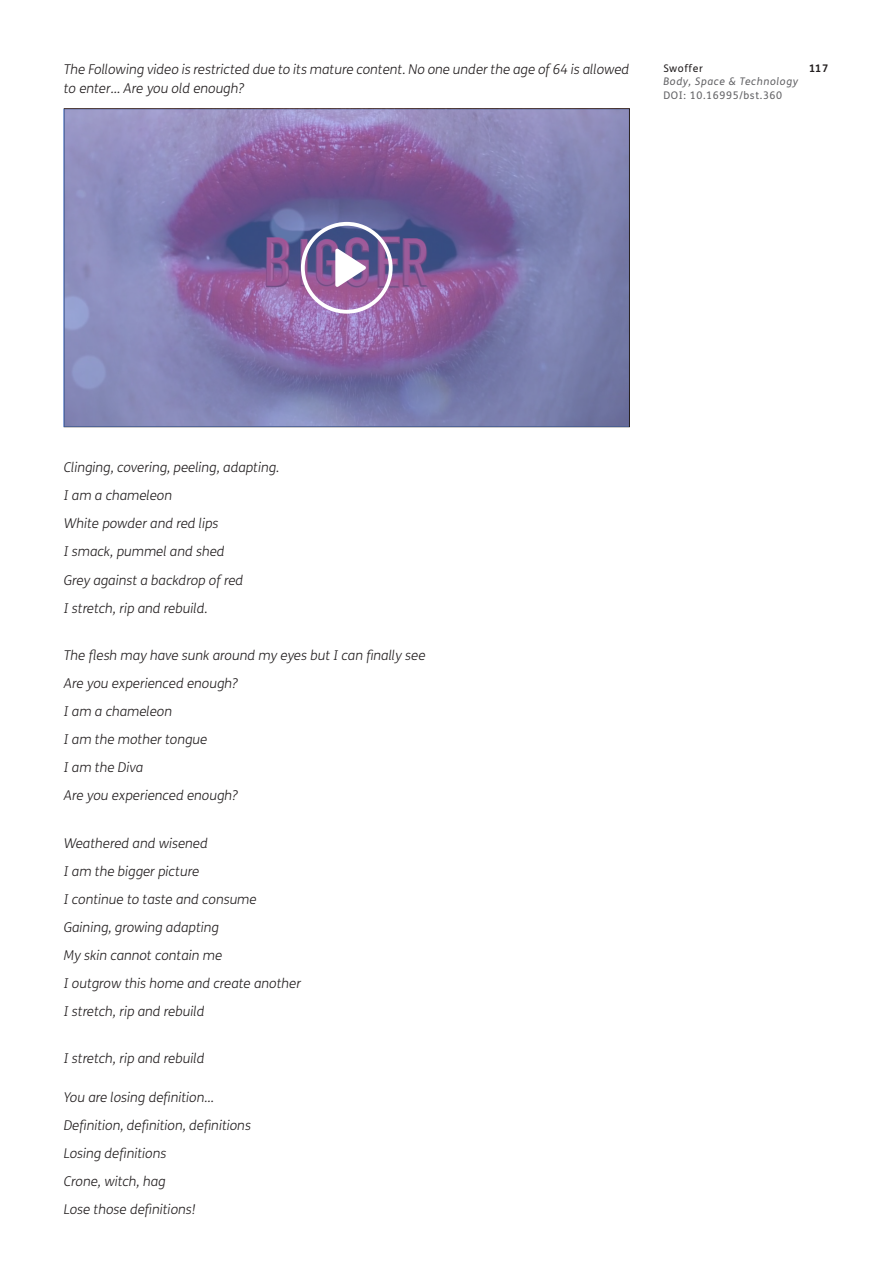
<style>
.page{position:relative;width:893px;height:1263px;background:#fff}
.page>*{position:absolute;margin:0;border:0;box-sizing:border-box;transform-origin:0 0}
.Body_Copy{font:italic 300 13.5px/19.5px "FS Me";color:#231f20}
.t1{font:italic 10.5px "FS Me";letter-spacing:.06em;color:#636366}
.t2{font:10.5px "FS Me";letter-spacing:.06em;color:#636366}
.t3{font:10.5px "FS Me";letter-spacing:.055em;color:#231f20}
.Folio{font:700 10.5px "FS Me";color:#231f20}
</style>
<div class="page">
<svg style="left:64px;top:109px;width:565px;height:318px;background:#8277ab"></svg>
<svg style="left:301px;top:222px;width:92px;height:92px"></svg>
<p class="Body_Copy" style="left:64px;top:60px;width:567px">The Following video is restricted due to its mature content. No one under the age of 64 is allowed to enter… Are you old enough?</p>
<p class="t3" style="left:663px;top:62px;width:41px">Swoffer</p>
<p class="Folio" style="left:809px;top:61px;width:21px">117</p>
<p class="t1" style="left:663px;top:75px;width:136px">Body, Space &amp; Technology</p>
<p class="t2" style="left:663px;top:89px;width:120px">DOI: 10.16995/bst.360</p>
<p class="Body_Copy" style="left:64px;top:458px;width:217px">Clinging, covering, peeling, adapting.</p>
<p class="Body_Copy" style="left:64px;top:486px;width:110px">I am a chameleon</p>
<p class="Body_Copy" style="left:64px;top:514px;width:156px">White powder and red lips</p>
<p class="Body_Copy" style="left:64px;top:542px;width:162px">I smack, pummel and shed</p>
<p class="Body_Copy" style="left:64px;top:570px;width:181px">Grey against a backdrop of red</p>
<p class="Body_Copy" style="left:64px;top:598px;width:145px">I stretch, rip and rebuild.</p>
<p class="Body_Copy" style="left:64px;top:646px;width:363px">The flesh may have sunk around my eyes but I can finally see</p>
<p class="Body_Copy" style="left:64px;top:674px;width:175px">Are you experienced enough?</p>
<p class="Body_Copy" style="left:64px;top:702px;width:110px">I am a chameleon</p>
<p class="Body_Copy" style="left:64px;top:730px;width:145px">I am the mother tongue</p>
<p class="Body_Copy" style="left:64px;top:758px;width:81px">I am the Diva</p>
<p class="Body_Copy" style="left:64px;top:786px;width:175px">Are you experienced enough?</p>
<p class="Body_Copy" style="left:64px;top:833px;width:146px">Weathered and wisened</p>
<p class="Body_Copy" style="left:64px;top:861px;width:137px">I am the bigger picture</p>
<p class="Body_Copy" style="left:64px;top:889px;width:194px">I continue to taste and consume</p>
<p class="Body_Copy" style="left:64px;top:917px;width:157px">Gaining, growing adapting</p>
<p class="Body_Copy" style="left:64px;top:945px;width:160px">My skin cannot contain me</p>
<p class="Body_Copy" style="left:64px;top:973px;width:239px">I outgrow this home and create another</p>
<p class="Body_Copy" style="left:64px;top:1001px;width:142px">I stretch, rip and rebuild</p>
<p class="Body_Copy" style="left:64px;top:1049px;width:142px">I stretch, rip and rebuild</p>
<p class="Body_Copy" style="left:64px;top:1088px;width:152px">You are losing definition…</p>
<p class="Body_Copy" style="left:64px;top:1116px;width:189px">Definition, definition, definitions</p>
<p class="Body_Copy" style="left:64px;top:1144px;width:104px">Losing definitions</p>
<p class="Body_Copy" style="left:64px;top:1172px;width:103px">Crone, witch, hag</p>
<p class="Body_Copy" style="left:64px;top:1200px;width:134px">Lose those definitions!</p>
</div>
